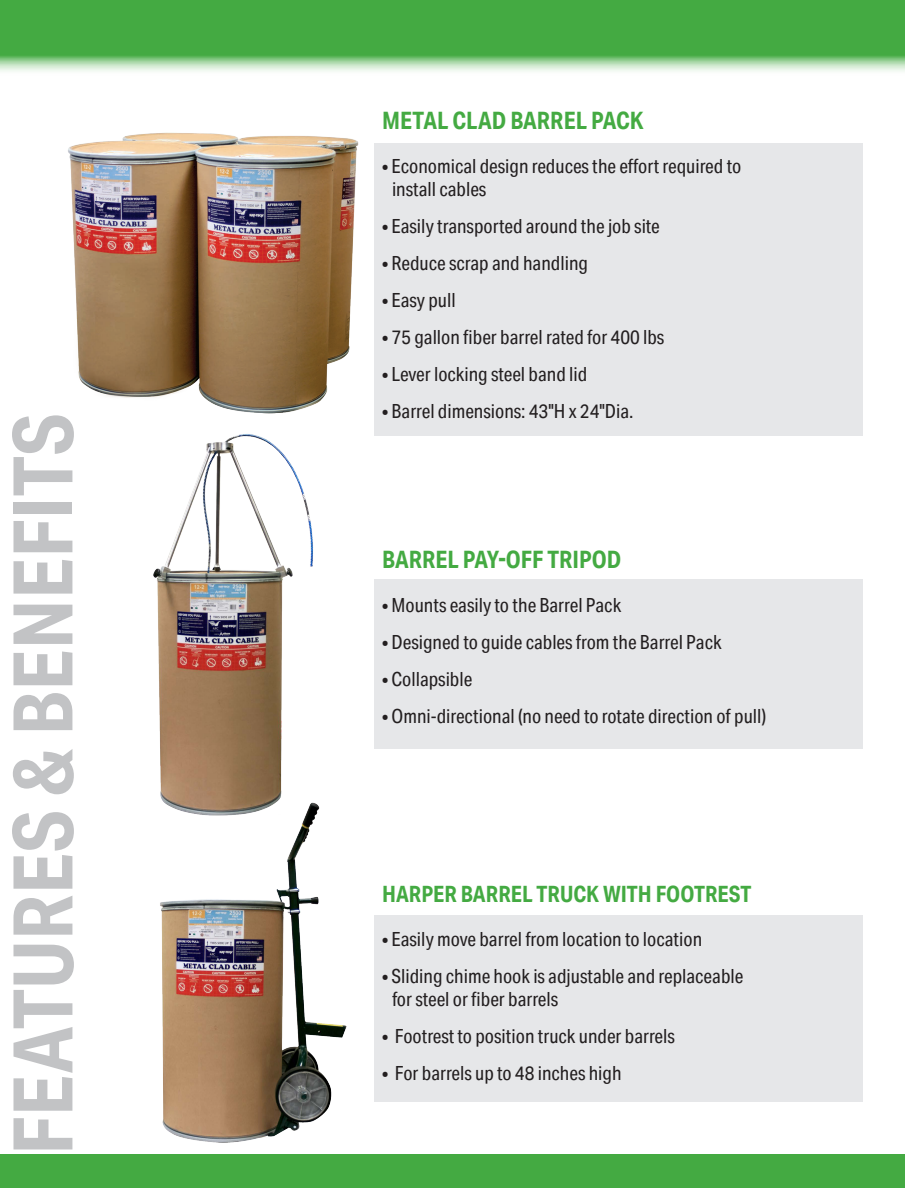
<style>
.page{position:relative;width:905px;height:1188px;background:#fff}
.page>*{position:absolute;margin:0;border:0;box-sizing:border-box;transform-origin:0 0}
.t1{font:700 82.5px "Aktiv Grotesk Cd";color:#c2c3c5}
.t2{font:700 24px "Aktiv Grotesk Cd";color:#44aa42}
.t3{font:700 22.5px "Aktiv Grotesk Cd";color:#44aa42}
.t4{font:19.5px/23.4px "Aktiv Grotesk Cd";color:#231f20}
</style>
<div class="page">
<div style="left:0;top:1155px;width:891px;height:33px;background:#44aa42"></div>
<div style="left:878px;top:1155px;width:26px;height:33px;background:#44aa42"></div>
<div style="left:374px;top:143px;width:488px;height:292px;background:#e6e7e9"></div>
<svg style="left:0;top:0;width:904px;height:71px;fill:#44aa42"></svg>
<div style="left:374px;top:579px;width:488px;height:169px;background:#e6e7e9"></div>
<div style="left:374px;top:915px;width:488px;height:186px;background:#e6e7e9"></div>
<img style="left:160px;top:823px;width:187px;height:320px">
<img style="left:153px;top:434px;width:167px;height:389px">
<img style="left:68px;top:132px;width:291px;height:282px">
<h1 class="t1" style="left:-8px;top:1155px;width:743px;rotate:-90deg">FEATURES &amp; BENEFITS</h1>
<p class="t2" style="left:382px;top:106px;width:263px">METAL CLAD BARREL PACK</p>
<p class="t4" style="left:392px;top:154px;width:351px;text-indent:-10px">• Economical design reduces the effort required to install cables</p>
<p class="t4" style="left:382px;top:215px;width:279px">• Easily transported around the job site</p>
<p class="t4" style="left:382px;top:251px;width:207px">• Reduce scrap and handling</p>
<p class="t4" style="left:382px;top:288px;width:75px">• Easy pull</p>
<p class="t4" style="left:382px;top:325px;width:284px">• 75 gallon fiber barrel rated for 400 lbs</p>
<p class="t4" style="left:382px;top:362px;width:207px">• Lever locking steel band lid</p>
<p class="t4" style="left:382px;top:399px;width:253px">• Barrel dimensions: 43"H x 24"Dia.</p>
<p class="t2" style="left:382px;top:545px;width:241px">BARREL PAY-OFF TRIPOD</p>
<p class="t4" style="left:382px;top:593px;width:241px">• Mounts easily to the Barrel Pack</p>
<p class="t4" style="left:382px;top:630px;width:341px">• Designed to guide cables from the Barrel Pack</p>
<p class="t4" style="left:382px;top:667px;width:92px">• Collapsible</p>
<p class="t4" style="left:382px;top:704px;width:386px">• Omni-directional (no need to rotate direction of pull)</p>
<p class="t3" style="left:382px;top:880px;width:371px">HARPER BARREL TRUCK WITH FOOTREST</p>
<p class="t4" style="left:382px;top:927px;width:321px">• Easily move barrel from location to location</p>
<p class="t4" style="left:392px;top:964px;width:353px;text-indent:-10px">• Sliding chime hook is adjustable and replaceable for steel or fiber barrels</p>
<p class="t4" style="left:382px;top:1024px;width:294px">• Footrest to position truck under barrels</p>
<p class="t4" style="left:382px;top:1061px;width:241px">• For barrels up to 48 inches high</p>
</div>
